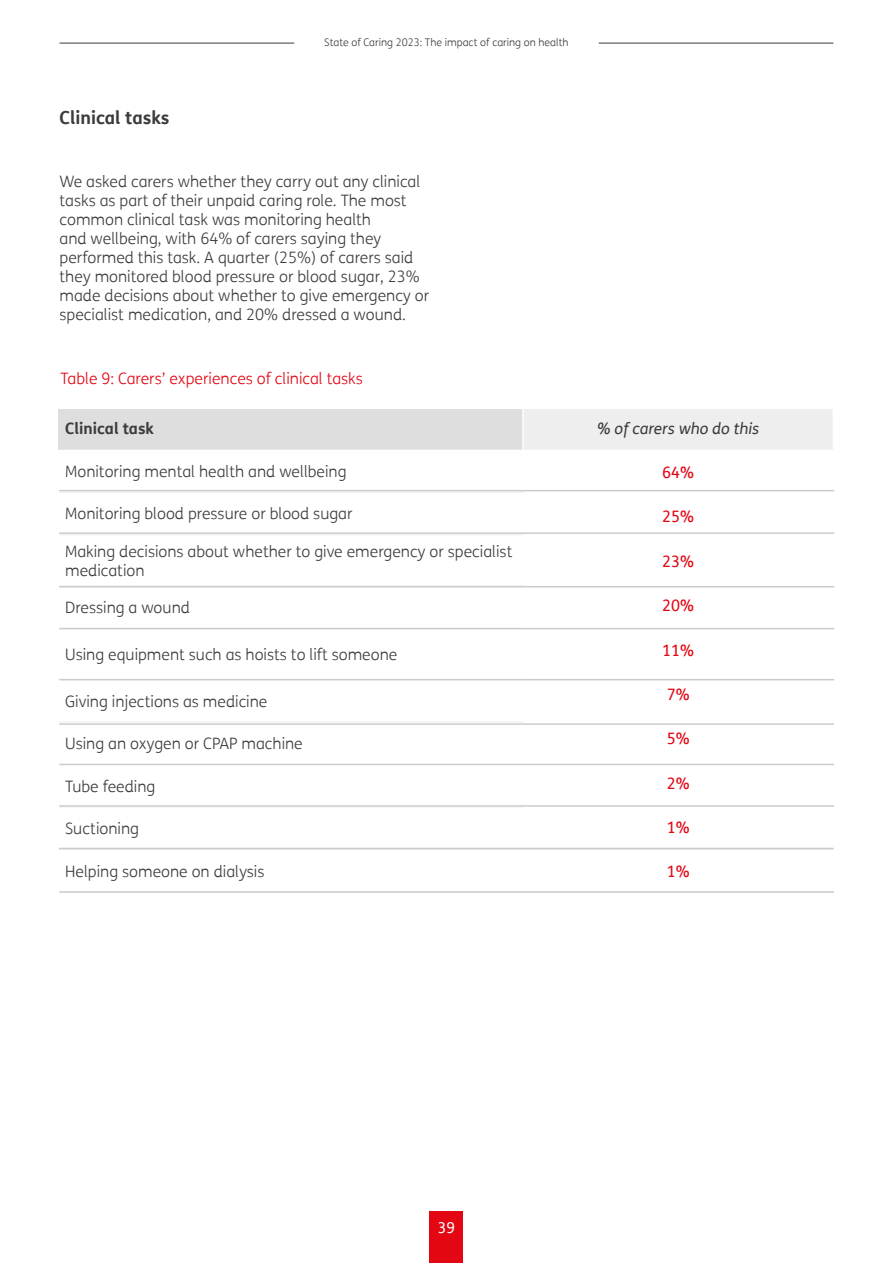
<style>
.page{position:relative;width:893px;height:1263px;background:#fff}
.page>*{position:absolute;margin:0;border:0;box-sizing:border-box;transform-origin:0 0}
.t1{font:700 18px "FS Me";color:#3c3c3b}
.t2{font:300 15.75px/18.9px "FS Me";color:#3c3c3b}
.t3{font:300 15.75px "FS Me";color:#e30613}
.t4{font:15.75px "FS Me";color:#e30613}
.t5{font:italic 15.75px "FS Me";color:#3c3c3b}
.t6{font:700 15.75px "FS Me";color:#3c3c3b}
.t7{font:15px "FS Me";color:#fff}
.t8{font:300 10.5px "FS Me";color:#3c3c3b}
</style>
<div class="page">
<div style="left:59px;top:407px;width:464px;height:43px;background:#dedede"></div>
<div style="left:523px;top:407px;width:310px;height:43px;background:#eee"></div>
<svg style="left:59px;top:491px;width:774px;height:357px"></svg>
<hr style="left:523px;top:849px;width:310px;height:1px;background:#eee">
<hr style="left:522px;top:408px;width:2px;height:42px;background:#fff">
<hr style="left:59px;top:492px;width:464px;height:1px;background:#eee">
<hr style="left:59px;top:534px;width:464px;height:1px;background:#eee">
<hr style="left:59px;top:585px;width:464px;height:1px;background:#eee">
<hr style="left:59px;top:721px;width:464px;height:1px;background:#eee">
<hr style="left:59px;top:849px;width:464px;height:1px;background:#eee">
<hr style="left:59px;top:490px;width:775px;height:1px;background:#cecbcb">
<hr style="left:59px;top:532px;width:775px;height:2px;background:#cecbcb">
<hr style="left:59px;top:586px;width:775px;height:1px;background:#cecbcb">
<hr style="left:59px;top:628px;width:775px;height:1px;background:#cecbcb">
<hr style="left:59px;top:679px;width:775px;height:1px;background:#cecbcb">
<hr style="left:59px;top:723px;width:775px;height:2px;background:#cecbcb">
<hr style="left:59px;top:764px;width:775px;height:1px;background:#cecbcb">
<hr style="left:59px;top:805px;width:775px;height:2px;background:#cecbcb">
<hr style="left:59px;top:848px;width:775px;height:1px;background:#cecbcb">
<hr style="left:59px;top:891px;width:775px;height:2px;background:#cecbcb">
<div style="left:55px;top:401px;width:783px;height:7px;background:#fff"></div>
<div style="left:430px;top:1211px;width:33px;height:52px;background:#e30613"></div>
<hr style="left:60px;top:43px;width:234px;height:1px;background:#3c3c3b">
<hr style="left:599px;top:43px;width:234px;height:1px;background:#3c3c3b">
<p class="t1" style="left:60px;top:104px;width:112px">Clinical tasks</p>
<p class="t8" style="left:324px;top:35px;width:246px">State of Caring 2023: The impact of caring on health</p>
<p class="t2" style="left:60px;top:172px;width:371px">We asked carers whether they carry out any clinical tasks as part of their unpaid caring role. The most common clinical task was monitoring health<br>and wellbeing, with 64% of carers saying they performed this task. A quarter (25%) of carers said they monitored blood pressure or blood sugar, 23% made decisions about whether to give emergency or specialist medication, and 20% dressed a wound.</p>
<p class="t3" style="left:61px;top:367px;width:304px">Table 9: Carers’ experiences of clinical tasks</p>
<p class="t6" style="left:65px;top:417px;width:90px">Clinical task</p>
<p class="t5" style="left:597px;top:418px;width:164px">% of carers who do this</p>
<p class="t2" style="left:65px;top:461px;width:283px">Monitoring mental health and wellbeing</p>
<p class="t4" style="left:662px;top:461px;width:33px">64%</p>
<p class="t4" style="left:662px;top:506px;width:33px">25%</p>
<p class="t4" style="left:662px;top:550px;width:33px">23%</p>
<p class="t4" style="left:662px;top:595px;width:33px">20%</p>
<p class="t4" style="left:662px;top:639px;width:33px">11%</p>
<p class="t4" style="left:667px;top:683px;width:24px">7%</p>
<p class="t4" style="left:667px;top:728px;width:24px">5%</p>
<p class="t4" style="left:667px;top:772px;width:24px">2%</p>
<p class="t4" style="left:667px;top:817px;width:24px">1%</p>
<p class="t2" style="left:65px;top:504px;width:289px">Monitoring blood pressure or blood sugar</p>
<p class="t2" style="left:65px;top:541px;width:449px">Making decisions about whether to give emergency or specialist medication</p>
<p class="t2" style="left:65px;top:598px;width:126px">Dressing a wound</p>
<p class="t2" style="left:65px;top:644px;width:334px">Using equipment such as hoists to lift someone</p>
<p class="t2" style="left:65px;top:691px;width:204px">Giving injections as medicine</p>
<p class="t2" style="left:65px;top:734px;width:239px">Using an oxygen or CPAP machine</p>
<p class="t2" style="left:65px;top:776px;width:92px">Tube feeding</p>
<p class="t2" style="left:65px;top:819px;width:75px">Suctioning</p>
<p class="t2" style="left:65px;top:861px;width:201px">Helping someone on dialysis</p>
<p class="t4" style="left:667px;top:860px;width:24px">1%</p>
<p class="t7" style="left:438px;top:1217px;width:19px">39</p>
</div>
